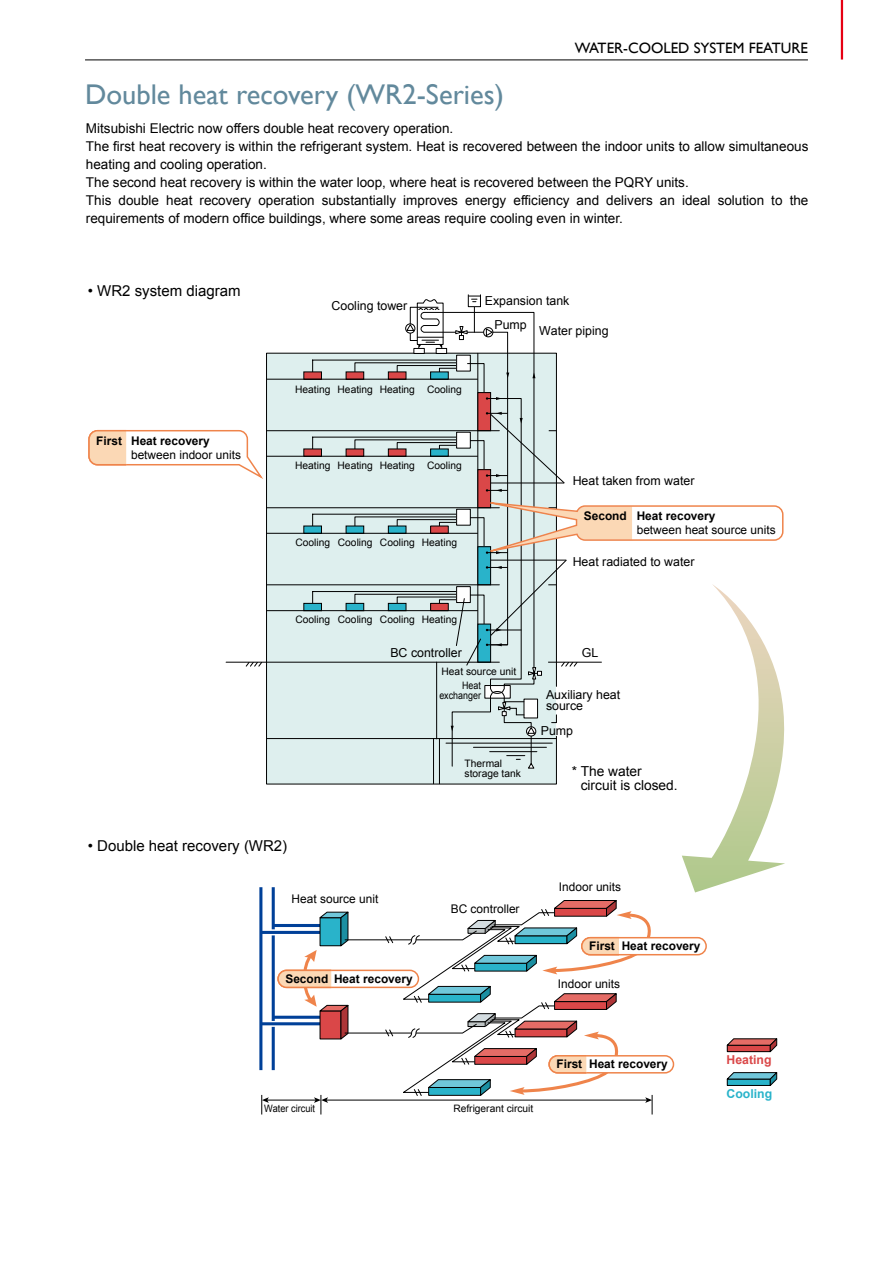
<style>
.page{position:relative;width:893px;height:1263px;background:#fff}
.page>*{position:absolute;margin:0;border:0;box-sizing:border-box;transform-origin:0 0}
.t1{font:28.5px "Gill Sans";color:#62899c}
.t2{font:15px "Arial";color:#000}
.t3{font:15px "Gill Sans";color:#000}
.t4{font:13.8px/13.2px "Arial";color:#000}
.t5{font:13.5px/18px "Arial";color:#000}
.t6{font:12.45px/23.7px "Arial";color:#000}
.t7{font:700 12.3px "Arial";color:#da4748}
.t8{font:700 12.3px "Arial";color:#29b3ca}
.t9{font:11.85px "Arial";color:#000}
.t10{font:700 11.85px "Arial";color:#000}
.t11{font:10.2px/14.4px "Arial";color:#000}
.t12{font:10.2px "Arial";color:#000;scale:.9 1}
.t13{font:10.2px "Arial";color:#000;scale:.87 1}
</style>
<div class="page">
<svg style="left:726px;top:1072px;width:52px;height:14px"></svg>
<svg style="left:726px;top:1038px;width:52px;height:15px"></svg>
<hr style="left:272px;top:887px;width:3px;height:183px;background:#004098">
<hr style="left:273px;top:924px;width:49px;height:3px;background:#004098">
<hr style="left:273px;top:1016px;width:49px;height:3px;background:#004098">
<div style="left:258px;top:887px;width:6px;height:183px;background:#8ba8d0"></div>
<svg style="left:262px;top:929px;width:15px;height:6px"></svg>
<svg style="left:262px;top:1021px;width:15px;height:6px"></svg>
<hr style="left:259px;top:887px;width:3px;height:183px;background:#004098">
<hr style="left:260px;top:931px;width:60px;height:3px;background:#004098">
<hr style="left:260px;top:1022px;width:60px;height:3px;background:#004098">
<hr style="left:267px;top:1100px;width:49px;height:1px;background:#000">
<svg style="left:261px;top:1095px;width:8px;height:19px"></svg>
<div style="left:581px;top:937px;width:126px;height:18px;border:2px solid #ef844b;border-radius:9px"></div>
<div style="left:548px;top:1055px;width:126px;height:18px;border:2px solid #ef844b;border-radius:9px"></div>
<svg style="left:277px;top:900px;width:376px;height:214px"></svg>
<div style="left:266px;top:352px;width:291px;height:433px;background:#deefee"></div>
<div style="left:304px;top:372px;width:17px;height:7px;background:#da4748"></div>
<hr style="left:267px;top:379px;width:210px;height:1px;background:#000">
<hr style="left:267px;top:430px;width:232px;height:1px;background:#000">
<div style="left:304px;top:449px;width:17px;height:7px;background:#da4748"></div>
<hr style="left:267px;top:456px;width:210px;height:1px;background:#000">
<hr style="left:267px;top:507px;width:232px;height:1px;background:#000">
<div style="left:304px;top:526px;width:17px;height:7px;background:#29b3ca"></div>
<hr style="left:267px;top:533px;width:210px;height:1px;background:#000">
<hr style="left:267px;top:584px;width:232px;height:1px;background:#000">
<div style="left:304px;top:603px;width:17px;height:8px;background:#29b3ca"></div>
<div style="left:303px;top:603px;width:19px;height:8px;border:1px solid #000"></div>
<hr style="left:267px;top:610px;width:210px;height:1px;background:#000">
<hr style="left:226px;top:662px;width:273px;height:1px;background:#000">
<svg style="left:245px;top:661px;width:18px;height:6px"></svg>
<hr style="left:267px;top:738px;width:289px;height:1px;background:#000">
<hr style="left:439px;top:738px;width:1px;height:46px;background:#000">
<hr style="left:433px;top:738px;width:1px;height:46px;background:#000">
<svg style="left:682px;top:727px;width:103px;height:165px"></svg>
<svg style="left:88px;top:429px;width:175px;height:50px"></svg>
<svg style="left:312px;top:296px;width:472px;height:473px"></svg>
<hr style="left:85px;top:60px;width:723px;height:1px;background:#000">
<hr style="left:841px;top:0;width:2px;height:60px;background:#e60013">
<h1 class="t1" style="left:85px;top:78px;width:420px">Double heat recovery (WR2-Series)</h1>
<p class="t3" style="left:575px;top:39px;width:235px">WATER-COOLED SYSTEM FEATURE</p>
<p class="t5" style="left:86px;top:120px;width:724px">Mitsubishi Electric now offers double heat recovery operation.<br>The first heat recovery is within the refrigerant system. Heat is recovered between the indoor units to allow simultaneous heating and cooling operation.<br>The second heat recovery is within the water loop, where heat is recovered between the PQRY units.<br>This double heat recovery operation substantially improves energy efficiency and delivers an ideal solution to the requirements of modern office buildings, where some areas require cooling even in winter.</p>
<p class="t2" style="left:88px;top:281px;width:154px">• WR2 system diagram</p>
<p class="t10" style="left:96px;top:433px;width:115px">First Heat recovery</p>
<p class="t9" style="left:131px;top:447px;width:111px">between indoor units</p>
<p class="t6" style="left:332px;top:294px;width:77px">Cooling tower</p>
<p class="t6" style="left:494px;top:289px;width:77px;text-indent:-10px">Expansion tank<br>Pump</p>
<p class="t6" style="left:539px;top:318px;width:71px">Water piping</p>
<p class="t11" style="left:295px;top:382px;width:168px">Heating Heating Heating Cooling</p>
<p class="t11" style="left:295px;top:458px;width:168px">Heating Heating Heating Cooling</p>
<p class="t11" style="left:295px;top:535px;width:163px">Cooling Cooling Cooling Heating</p>
<p class="t11" style="left:295px;top:612px;width:121px">Cooling Cooling Cooling</p>
<p class="t6" style="left:390px;top:640px;width:73px">BC controller</p>
<p class="t11" style="left:462px;top:664px;width:56px;text-indent:-21px">Heat source unit<br>Heat</p>
<p class="t13" style="left:439px;top:689px;width:49px">exchanger</p>
<p class="t11" style="left:422px;top:612px;width:37px">Heating</p>
<p class="t11" style="left:465px;top:758px;width:58px;line-height:10.2px">Thermal storage tank</p>
<p class="t6" style="left:573px;top:469px;width:123px">Heat taken from water</p>
<p class="t10" style="left:584px;top:508px;width:45px">Second</p>
<p class="t10" style="left:637px;top:508px;width:80px">Heat recovery</p>
<p class="t9" style="left:637px;top:522px;width:141px">between heat source units</p>
<p class="t6" style="left:573px;top:550px;width:123px">Heat radiated to water</p>
<p class="t6" style="left:582px;top:641px;width:18px">GL</p>
<p class="t6" style="left:546px;top:688px;width:76px;line-height:11.9px">Auxiliary heat source</p>
<p class="t6" style="left:541px;top:718px;width:34px">Pump</p>
<p class="t4" style="left:581px;top:765px;width:99px;text-indent:-9px">* The water circuit is closed.</p>
<p class="t2" style="left:88px;top:836px;width:201px">• Double heat recovery (WR2)</p>
<p class="t9" style="left:559px;top:879px;width:64px">Indoor units</p>
<p class="t9" style="left:292px;top:891px;width:88px">Heat source unit</p>
<p class="t10" style="left:285px;top:970px;width:129px">Second Heat recovery</p>
<p class="t9" style="left:451px;top:901px;width:70px">BC controller</p>
<p class="t10" style="left:589px;top:938px;width:113px">First Heat recovery</p>
<p class="t9" style="left:558px;top:976px;width:64px">Indoor units</p>
<p class="t12" style="left:264px;top:1102px;width:58px">Water circuit</p>
<p class="t11" style="left:453px;top:1102px;width:81px">Refrigerant circuit</p>
<p class="t10" style="left:556px;top:1056px;width:113px">First Heat recovery</p>
<p class="t7" style="left:727px;top:1052px;width:46px">Heating</p>
<p class="t8" style="left:727px;top:1085px;width:47px">Cooling</p>
</div>
